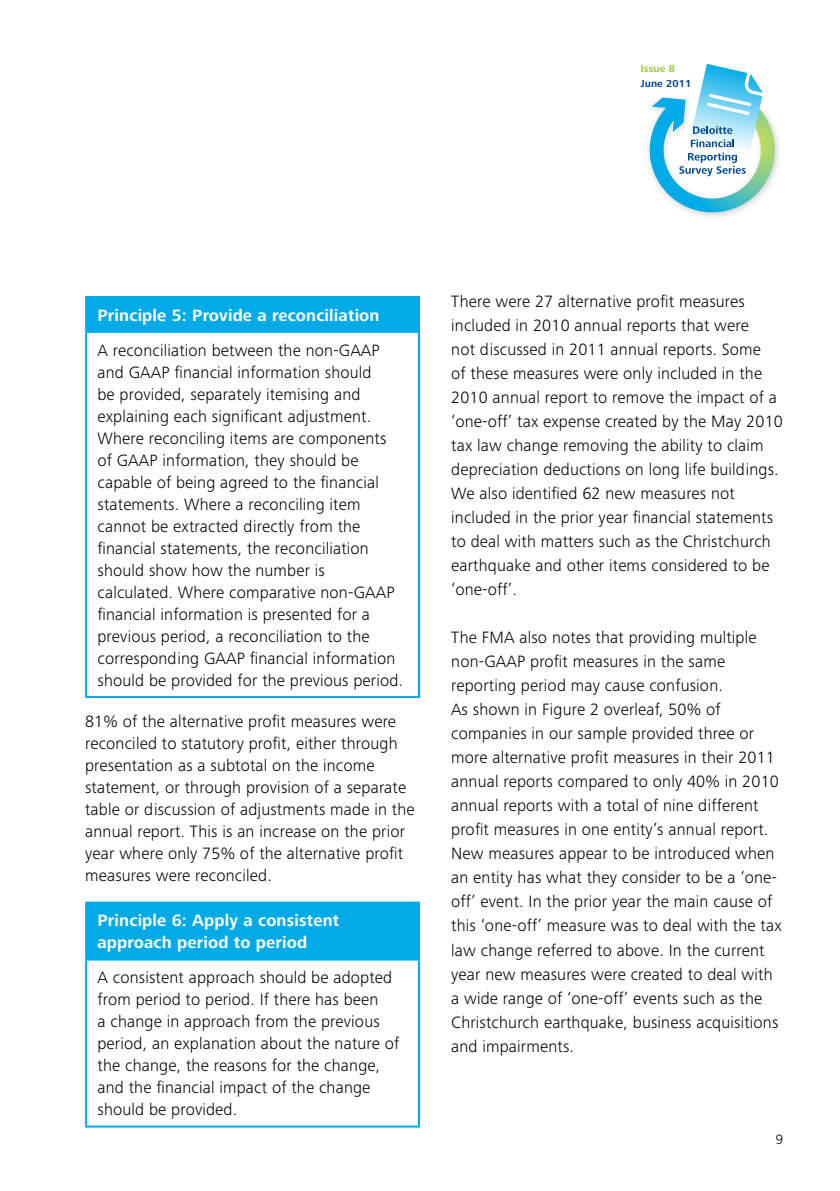
<style>
.page{position:relative;width:840px;height:1191px;background:#fff}
.page>*{position:absolute;margin:0;border:0;box-sizing:border-box;transform-origin:0 0}
.t1{font:300 17px/24px "Frutiger Next Pro";letter-spacing:.01em;color:#000}
.t2{font:700 17px/22px "Frutiger Next Pro";letter-spacing:.01em;color:#fff}
.t3{font:300 14px "Frutiger Next Pro";color:#000}
.t4{font:700 10.6px "Frutiger Next Pro";letter-spacing:.01em;color:#004a94}
.t5{font:700 10.6px "Frutiger Next Pro";letter-spacing:.01em;color:#99ca49}
</style>
<div class="page">
<svg style="left:648px;top:64px;width:131px;height:153px"></svg>
<div style="left:86px;top:297px;width:333px;height:35px;background:#00aae7"></div>
<hr style="left:85px;top:331px;width:335px;height:2px;background:#00aae7">
<hr style="left:85px;top:296px;width:335px;height:2px;background:#00aae7">
<hr style="left:85px;top:298px;width:2px;height:33px;background:#00aae7">
<hr style="left:418px;top:298px;width:2px;height:33px;background:#00aae7">
<hr style="left:85px;top:333px;width:2px;height:363px;background:#00aae7">
<hr style="left:418px;top:333px;width:2px;height:363px;background:#00aae7">
<hr style="left:85px;top:696px;width:335px;height:2px;background:#00aae7">
<div style="left:86px;top:902px;width:333px;height:57px;background:#00aae7"></div>
<hr style="left:85px;top:958px;width:335px;height:2px;background:#00aae7">
<hr style="left:85px;top:901px;width:335px;height:2px;background:#00aae7">
<hr style="left:85px;top:903px;width:2px;height:55px;background:#00aae7">
<hr style="left:418px;top:903px;width:2px;height:55px;background:#00aae7">
<hr style="left:85px;top:960px;width:2px;height:165px;background:#00aae7">
<hr style="left:418px;top:960px;width:2px;height:165px;background:#00aae7">
<hr style="left:85px;top:1125px;width:335px;height:2px;background:#00aae7">
<p class="t5" style="left:640px;top:63px;width:36px">Issue 8</p>
<p class="t4" style="left:640px;top:78px;width:52px">June 2011</p>
<p class="t2" style="left:97px;top:304px;width:283px">Principle 5: Provide a reconciliation</p>
<p class="t1" style="left:97px;top:339px;width:307px;line-height:22px">A reconciliation between the non-GAAP and GAAP financial information should<br>be provided, separately itemising and explaining each significant adjustment.<br>Where reconciling items are components of GAAP information, they should be capable of being agreed to the financial statements. Where a reconciling item cannot be extracted directly from the financial statements, the reconciliation should show how the number is calculated. Where comparative non-GAAP financial information is presented for a previous period, a reconciliation to the corresponding GAAP financial information should be provided for the previous period.</p>
<p class="t1" style="left:85px;top:710px;width:331px;line-height:22px">81% of the alternative profit measures were reconciled to statutory profit, either through presentation as a subtotal on the income statement, or through provision of a separate table or discussion of adjustments made in the annual report. This is an increase on the prior year where only 75% of the alternative profit measures were reconciled.</p>
<p class="t2" style="left:97px;top:909px;width:243px">Principle 6: Apply a consistent approach period to period</p>
<p class="t1" style="left:97px;top:966px;width:303px;line-height:22px">A consistent approach should be adopted from period to period. If there has been<br>a change in approach from the previous period, an explanation about the nature of the change, the reasons for the change, and the financial impact of the change should be provided.</p>
<p class="t1" style="left:451px;top:289px;width:333px">There were 27 alternative profit measures included in 2010 annual reports that were<br>not discussed in 2011 annual reports. Some<br>of these measures were only included in the 2010 annual report to remove the impact of a ‘one-off’ tax expense created by the May 2010 tax law change removing the ability to claim depreciation deductions on long life buildings.<br>We also identified 62 new measures not included in the prior year financial statements to deal with matters such as the Christchurch earthquake and other items considered to be ‘one-off’.</p>
<p class="t1" style="left:451px;top:625px;width:332px">The FMA also notes that providing multiple non-GAAP profit measures in the same reporting period may cause confusion.<br>As shown in Figure 2 overleaf, 50% of companies in our sample provided three or more alternative profit measures in their 2011 annual reports compared to only 40% in 2010 annual reports with a total of nine different profit measures in one entity’s annual report.<br>New measures appear to be introduced when an entity has what they consider to be a ‘one&shy;off’ event. In the prior year the main cause of this ‘one-off’ measure was to deal with the tax law change referred to above. In the current year new measures were created to deal with a wide range of ‘one-off’ events such as the Christchurch earthquake, business acquisitions and impairments.</p>
<p class="t3" style="left:775px;top:1131px;width:9px">9</p>
</div>
